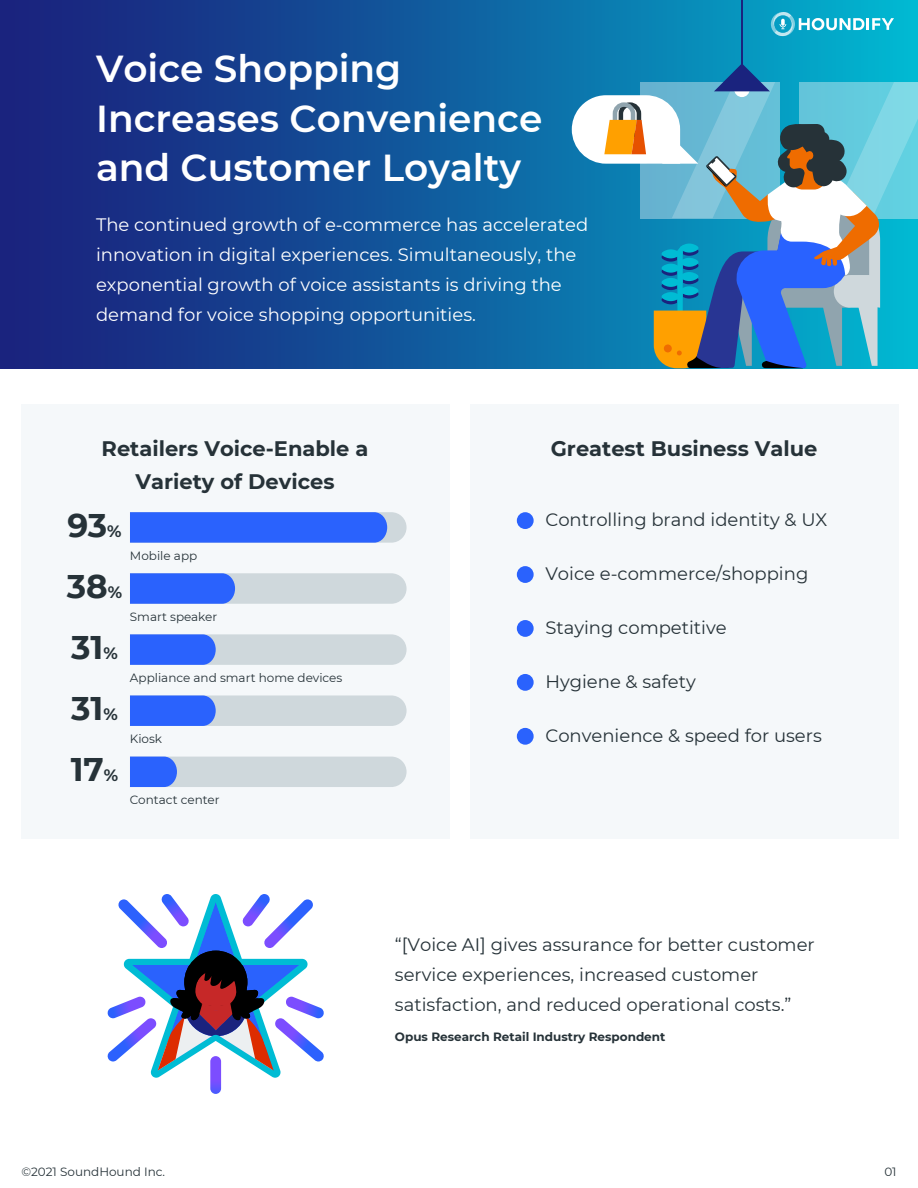
<style>
.page{position:relative;width:918px;height:1188px;background:#fff}
.page>*{position:absolute;margin:0;border:0;box-sizing:border-box;transform-origin:0 0}
.t1{font:600 37.5px/49.5px "Montserrat";color:#fff}
.t2{font:700 32.7px "Montserrat";color:#263238}
.t3{font:700 21px/33px "Montserrat";color:#263238;text-align:center}
.t4{font:18px/30px "Montserrat";color:#263238}
.t5{font:18px/30px "Montserrat";color:#fff}
.t6{font:12px "Montserrat";color:#263238}
.t7{font:700 12px "Montserrat";color:#263238}
.s1{font-size:16.35px}
</style>
<div class="page">
<div style="left:0;top:0;width:918px;height:368px;background:linear-gradient(to right,#1c1777,#02b3cf)"></div>
<div style="left:21px;top:404px;width:428px;height:435px;background:#f5f8fa"></div>
<div style="left:470px;top:404px;width:429px;height:435px;background:#f5f8fa"></div>
<svg style="left:771px;top:12px;width:123px;height:24px;background:#3fbdd6"></svg>
<svg style="left:130px;top:573px;width:277px;height:31px;background:#94aee8"></svg>
<svg style="left:130px;top:512px;width:277px;height:31px;background:#3a6efa"></svg>
<svg style="left:130px;top:757px;width:277px;height:30px;background:#b5c5e1"></svg>
<svg style="left:130px;top:634px;width:277px;height:31px;background:#9fb6e6"></svg>
<svg style="left:130px;top:695px;width:277px;height:31px;background:#9fb6e6"></svg>
<div style="left:517px;top:512px;width:17px;height:17px;background:#2a62fd;border-radius:50%"></div>
<div style="left:517px;top:566px;width:17px;height:17px;background:#2a62fd;border-radius:50%"></div>
<div style="left:517px;top:674px;width:17px;height:17px;background:#2a62fd;border-radius:50%"></div>
<div style="left:517px;top:620px;width:17px;height:17px;background:#2a62fd;border-radius:50%"></div>
<div style="left:517px;top:728px;width:17px;height:17px;background:#2a62fd;border-radius:50%"></div>
<svg style="left:572px;top:63px;width:346px;height:306px;background:#549fbb"></svg>
<hr style="left:741px;top:0;width:2px;height:71px;background:#1a237e">
<svg style="left:107px;top:894px;width:217px;height:200px"></svg>
<h1 class="t1" style="left:96px;top:43px;width:448px">Voice Shopping<br>Increases Convenience and Customer Loyalty</h1>
<p class="t5" style="left:96px;top:209px;width:494px">The continued growth of e-commerce has accelerated innovation in digital experiences. Simultaneously, the exponential growth of voice assistants is driving the demand for voice shopping opportunities.</p>
<p class="t3" style="left:102px;top:431px;width:268px">Retailers Voice-Enable a<br>Variety of Devices</p>
<p class="t3" style="left:551px;top:431px;width:268px">Greatest Business Value</p>
<h2 class="t2" style="left:67px;top:502px;width:56px">93<span class="s1">%</span></h2>
<h2 class="t2" style="left:67px;top:563px;width:57px">38<span class="s1">%</span></h2>
<h2 class="t2" style="left:71px;top:624px;width:48px">31<span class="s1">%</span></h2>
<h2 class="t2" style="left:71px;top:685px;width:48px">31<span class="s1">%</span></h2>
<h2 class="t2" style="left:71px;top:746px;width:49px">17<span class="s1">%</span></h2>
<p class="t6" style="left:130px;top:547px;width:69px">Mobile app</p>
<p class="t6" style="left:130px;top:608px;width:89px">Smart speaker</p>
<p class="t6" style="left:130px;top:669px;width:214px">Appliance and smart home devices</p>
<p class="t6" style="left:130px;top:730px;width:34px">Kiosk</p>
<p class="t6" style="left:130px;top:791px;width:91px">Contact center</p>
<p class="t4" style="left:545px;top:504px;width:284px">Controlling brand identity &amp; UX</p>
<p class="t4" style="left:545px;top:558px;width:264px">Voice e-commerce/shopping</p>
<p class="t4" style="left:545px;top:612px;width:183px">Staying competitive</p>
<p class="t4" style="left:545px;top:666px;width:152px">Hygiene &amp; safety</p>
<p class="t4" style="left:545px;top:720px;width:278px">Convenience &amp; speed for users</p>
<p class="t4" style="left:395px;top:929px;width:421px">“[Voice AI] gives assurance for better customer service experiences, increased customer satisfaction, and reduced operational costs.”</p>
<p class="t7" style="left:395px;top:1028px;width:272px">Opus Research Retail Industry Respondent</p>
<p class="t6" style="left:21px;top:1163px;width:145px">©2021 SoundHound Inc.</p>
<p class="t6" style="left:884px;top:1163px;width:14px">01</p>
</div>
